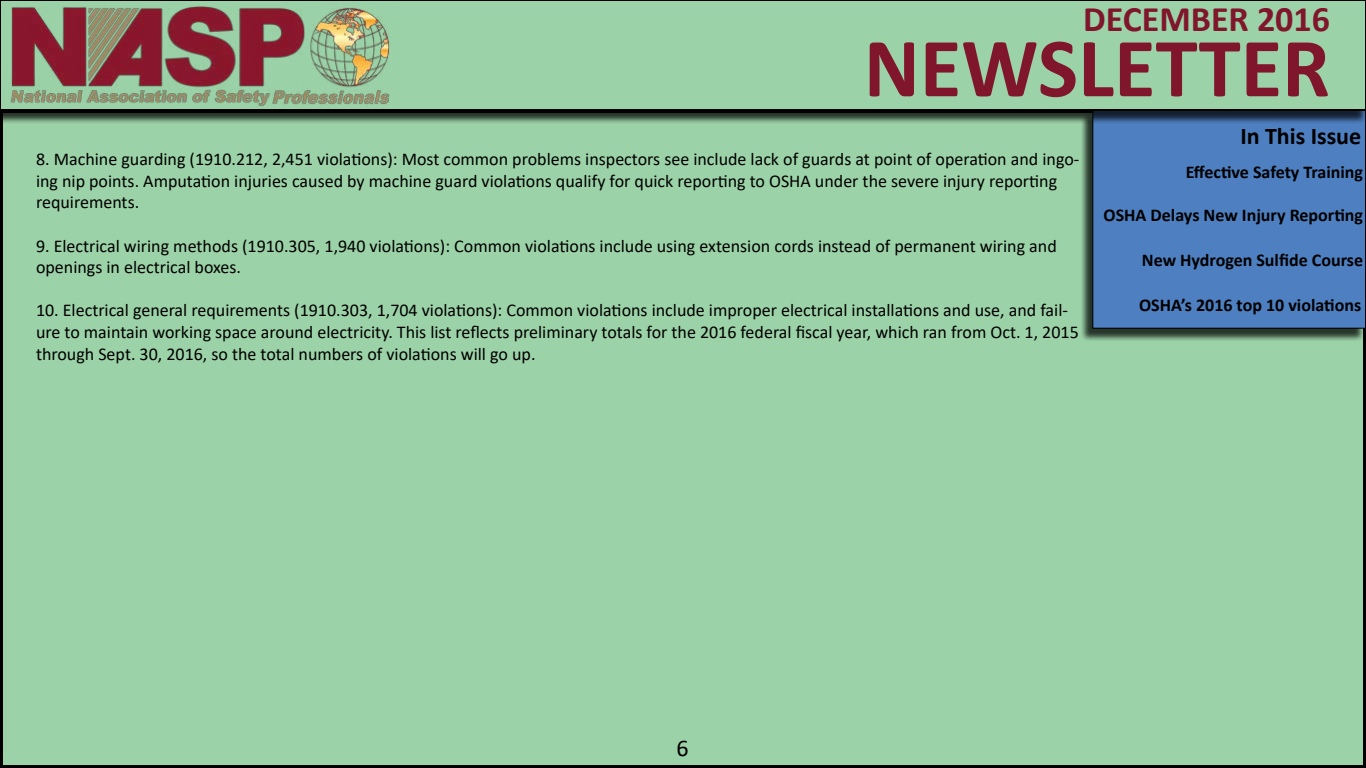
<style>
.page{position:relative;width:1366px;height:768px;background:#fff}
.page>*{position:absolute;margin:0;border:0;box-sizing:border-box;transform-origin:0 0}
.t1{font:700 85px "Calibri";color:#80162b}
.t2{font:700 36px "Calibri";color:#80162b}
.t3{font:700 24px "Calibri";color:#000}
.t4{font:24px "Calibri";color:#000}
.t5{font:18px/21.6px "Calibri";color:#000}
.t6{font:700 18px "Calibri";color:#000}
</style>
<div class="page">
<div style="left:2px;top:112px;width:1362px;height:654px;background:#9cd2a7"></div>
<div style="left:1081px;top:112px;width:284px;height:229px;background:#000;opacity:.75"></div>
<div style="left:1093px;top:110px;width:273px;height:218px;background:#4e80c1"></div>
<div style="left:1092px;top:110px;width:274px;height:219px;border:1px solid #000"></div>
<div style="left:0;top:4px;width:1366px;height:121px;background:#000;opacity:.75"></div>
<div style="left:0;top:0;width:1366px;height:110px;background:#9cd2a7"></div>
<div style="left:0;top:0;width:1366px;height:110px;border:1px solid #000"></div>
<img style="left:0;top:0;width:400px;height:110px">
<h2 class="t2" style="left:1083px;top:-7px;width:248px">DECEMBER 2016</h2>
<h1 class="t1" style="left:864px;top:8px;width:468px">NEWSLETTER</h1>
<p class="t5" style="left:36px;top:148px;width:1045px">8. Machine guarding (1910.212, 2,451 violations): Most common problems inspectors see include lack of guards at point of operation and ingo&shy;ing nip points. Amputation injuries caused by machine guard violations qualify for quick reporting to OSHA under the severe injury reporting requirements.</p>
<p class="t5" style="left:36px;top:234px;width:1022px">9. Electrical wiring methods (1910.305, 1,940 violations): Common violations include using extension cords instead of permanent wiring and openings in electrical boxes.</p>
<p class="t5" style="left:36px;top:299px;width:1044px">10. Electrical general requirements (1910.303, 1,704 violations): Common violations include improper electrical installations and use, and fail&shy;ure to maintain working space around electricity. This list reflects preliminary totals for the 2016 federal fiscal year, which ran from Oct. 1, 2015 through Sept. 30, 2016, so the total numbers of violations will go up.</p>
<h3 class="t3" style="left:1240px;top:119px;width:122px">In This Issue</h3>
<p class="t6" style="left:1186px;top:160px;width:179px">Effective Safety Training</p>
<p class="t6" style="left:1104px;top:202px;width:261px">OSHA Delays New Injury Reporting</p>
<p class="t6" style="left:1142px;top:247px;width:223px">New Hydrogen Sulfide Course</p>
<p class="t6" style="left:1139px;top:292px;width:224px">OSHA’s 2016 top 10 violations</p>
<h3 class="t4" style="left:676px;top:731px;width:14px">6</h3>
</div>
